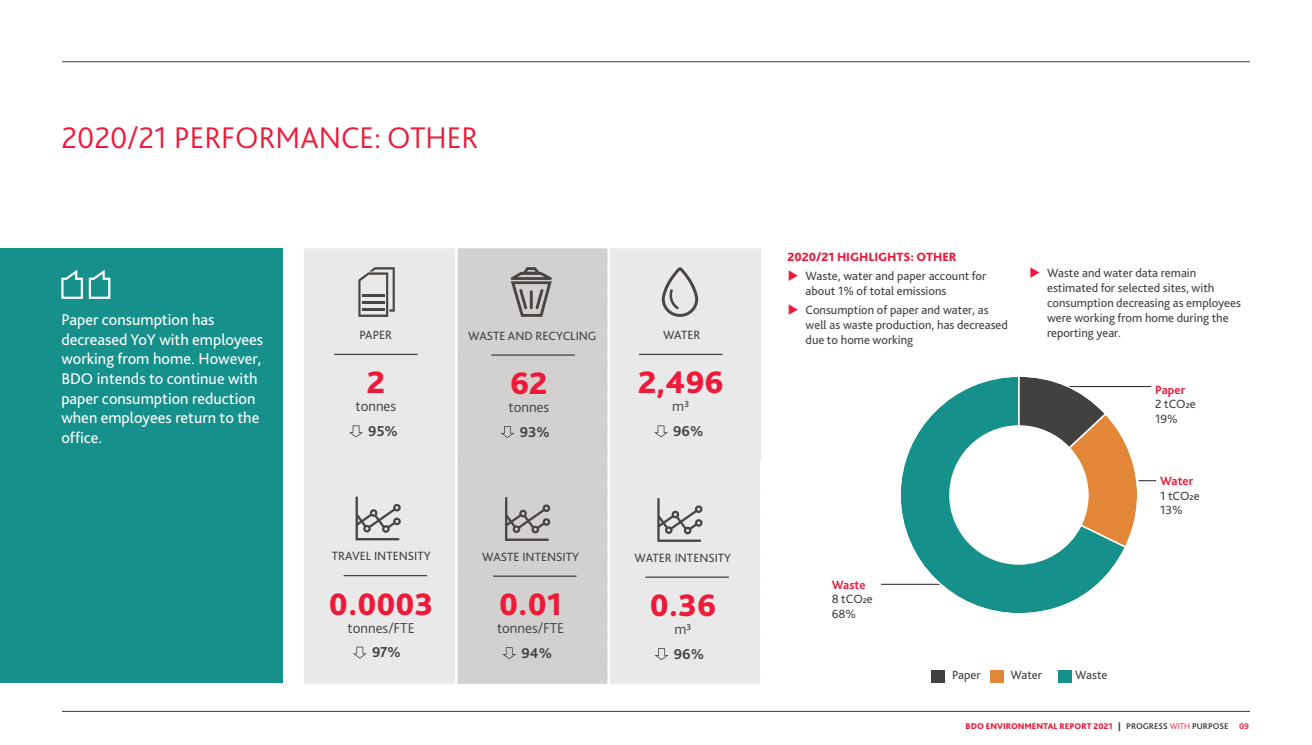
<style>
.page{position:relative;width:1312px;height:745px;background:#fff}
.page>*{position:absolute;margin:0;border:0;box-sizing:border-box;transform-origin:0 0}
.Body_Text{font:800 32.5px "Bliss Pro";color:#ed1a3a}
.Main_Page_Headline{font:300 31.25px "Bliss Pro";color:#ed1a3a}
.Introduction_text{font:16.25px/19.5px "Bliss Pro";color:#fff}
.Body_Text-2{font:300 15px "Bliss Pro";color:#414140}
.Body_Text-3{font:700 15px "Bliss Pro";color:#414140}
.Body_Subheading{font:12.5px/15px "Bliss Pro";color:#414140}
.Body_Text-4{font:12.5px "Bliss Pro";color:#414140}
.Body_Subheading-2{font:800 12.5px "Bliss Pro";color:#ed1a3a}
.Body_Text-5{font:700 12.5px "Bliss Pro";color:#ed1a3a}
.t1{font:800 8.75px "Bliss Pro";color:#ed1a3a}
.s1{color:#414140}
.s2{font-weight:700;color:#414140}
.s3{font-weight:300}
.s4{font-weight:700}
</style>
<div class="page">
<hr style="left:62px;top:61px;width:1187px;height:1px;background:#414140">
<hr style="left:62px;top:710px;width:1187px;height:1px;background:#414140">
<div style="left:0;top:248px;width:282px;height:434px;background:#16908b"></div>
<svg style="left:61px;top:269px;width:50px;height:30px"></svg>
<div style="left:304px;top:248px;width:457px;height:435px;background:#e9e9e9"></div>
<div style="left:457px;top:248px;width:150px;height:435px;background:#d3d1d0"></div>
<hr style="left:607px;top:248px;width:3px;height:106px;background:#fff">
<hr style="left:607px;top:354px;width:3px;height:108px;background:#fff">
<svg style="left:607px;top:259px;width:1px;height:79px"></svg>
<svg style="left:607px;top:349px;width:1px;height:96px"></svg>
<hr style="left:455px;top:248px;width:2px;height:106px;background:#fff">
<hr style="left:455px;top:354px;width:2px;height:108px;background:#fff">
<hr style="left:455px;top:462px;width:2px;height:106px;background:#fff">
<hr style="left:455px;top:568px;width:2px;height:115px;background:#fff">
<svg style="left:349px;top:425px;width:14px;height:12px"></svg>
<svg style="left:653px;top:425px;width:15px;height:12px"></svg>
<hr style="left:334px;top:353px;width:83px;height:2px;background:#414140">
<hr style="left:639px;top:353px;width:83px;height:2px;background:#414140">
<svg style="left:358px;top:267px;width:36px;height:50px;background:#b1afae"></svg>
<svg style="left:355px;top:496px;width:46px;height:44px;background:#bebdbc"></svg>
<svg style="left:352px;top:646px;width:15px;height:12px"></svg>
<hr style="left:343px;top:574px;width:84px;height:2px;background:#414140">
<svg style="left:607px;top:456px;width:292px;height:227px"></svg>
<hr style="left:645px;top:576px;width:83px;height:1px;background:#414140">
<svg style="left:505px;top:497px;width:45px;height:43px;background:#aeabaa"></svg>
<svg style="left:502px;top:646px;width:14px;height:12px"></svg>
<hr style="left:493px;top:575px;width:83px;height:1px;background:#414140">
<svg style="left:500px;top:426px;width:14px;height:12px"></svg>
<hr style="left:491px;top:354px;width:83px;height:1px;background:#414140">
<svg style="left:510px;top:267px;width:42px;height:49px;background:#a09d9b"></svg>
<hr style="left:529px;top:290px;width:3px;height:19px;background:#4a4542">
<svg style="left:661px;top:267px;width:37px;height:50px;background:#c4c3c3"></svg>
<hr style="left:880px;top:583px;width:59px;height:1px;background:#231f20">
<div style="left:930px;top:669px;width:14px;height:13px;background:#414140"></div>
<div style="left:990px;top:669px;width:13px;height:13px;background:#e18737"></div>
<div style="left:1057px;top:669px;width:14px;height:13px;background:#16908b"></div>
<svg style="left:899px;top:377px;width:225px;height:236px;fill:#16908b"></svg>
<svg style="left:1017px;top:377px;width:138px;height:171px"></svg>
<p class="Main_Page_Headline" style="left:61px;top:118px;width:418px">2020/21 PERFORMANCE: OTHER</p>
<p class="Introduction_text" style="left:61px;top:310px;width:203px">Paper consumption has decreased YoY with employees working from home. However,<br>BDO intends to continue with paper consumption reduction when employees return to the office.</p>
<p class="Body_Subheading" style="left:359px;top:327px;width:34px">PAPER</p>
<p class="Body_Subheading" style="left:663px;top:327px;width:39px">WATER</p>
<p class="Body_Text" style="left:367px;top:362px;width:20px">2</p>
<p class="Body_Text-2" style="left:355px;top:397px;width:42px">tonnes</p>
<p class="Body_Subheading" style="left:468px;top:328px;width:130px">WASTE AND RECYCLING</p>
<p class="Body_Text" style="left:510px;top:363px;width:39px">62</p>
<p class="Body_Text-2" style="left:508px;top:397px;width:42px">tonnes</p>
<p class="Body_Text-3" style="left:519px;top:422px;width:32px">93%</p>
<p class="Body_Text" style="left:638px;top:362px;width:87px">2,496</p>
<p class="Body_Text-2" style="left:672px;top:397px;width:18px">m3</p>
<p class="Body_Text-3" style="left:368px;top:421px;width:31px">95%</p>
<p class="Body_Text-3" style="left:673px;top:421px;width:32px">96%</p>
<p class="Body_Subheading" style="left:331px;top:548px;width:100px">TRAVEL INTENSITY</p>
<p class="Body_Text" style="left:329px;top:583px;width:106px">0.0003</p>
<p class="Body_Text-2" style="left:347px;top:618px;width:69px">tonnes/FTE</p>
<p class="Body_Text-3" style="left:372px;top:642px;width:30px">97%</p>
<p class="Body_Subheading" style="left:482px;top:548px;width:98px">WASTE INTENSITY</p>
<p class="Body_Text" style="left:499px;top:583px;width:64px">0.01</p>
<p class="Body_Text-2" style="left:497px;top:618px;width:69px">tonnes/FTE</p>
<p class="Body_Text-3" style="left:521px;top:643px;width:32px">94%</p>
<p class="Body_Subheading" style="left:634px;top:549px;width:98px">WATER INTENSITY</p>
<p class="Body_Text" style="left:649px;top:584px;width:68px">0.36</p>
<p class="Body_Text-2" style="left:674px;top:619px;width:18px">m3</p>
<p class="Body_Text-3" style="left:673px;top:644px;width:32px">96%</p>
<p class="Body_Subheading-2" style="left:787px;top:249px;width:171px">2020/21 HIGHLIGHTS: OTHER</p>
<p class="Body_Subheading" style="left:805px;top:268px;width:182px">Waste, water and paper account for about 1% of total emissions</p>
<p class="Body_Subheading" style="left:805px;top:301px;width:204px">Consumption of paper and water, as well as waste production, has decreased due to home working</p>
<p class="Body_Text-5" style="left:831px;top:576px;width:35px">Waste</p>
<p class="Body_Text-4" style="left:831px;top:591px;width:43px">8 tCO2e</p>
<p class="Body_Text-4" style="left:831px;top:605px;width:26px">68%</p>
<p class="Body_Subheading" style="left:1046px;top:264px;width:195px">Waste and water data remain estimated for selected sites, with consumption decreasing as employees were working from home during the reporting year.</p>
<p class="Body_Text-5" style="left:1154px;top:381px;width:32px">Paper</p>
<p class="Body_Text-4" style="left:1154px;top:396px;width:42px">2 tCO2e</p>
<p class="Body_Text-4" style="left:1154px;top:410px;width:24px">19%</p>
<p class="Body_Text-5" style="left:1159px;top:473px;width:35px">Water</p>
<p class="Body_Text-4" style="left:1159px;top:487px;width:41px">1 tCO2e</p>
<p class="Body_Text-4" style="left:1159px;top:502px;width:24px">13%</p>
<p class="Body_Text-4" style="left:951px;top:667px;width:30px">Paper</p>
<p class="Body_Text-4" style="left:1010px;top:667px;width:33px">Water</p>
<p class="Body_Text-4" style="left:1075px;top:667px;width:34px">Waste</p>
<p class="t1" style="left:965px;top:719px;width:285px">BDO ENVIRONMENTAL REPORT 2021 <span class="s1">|</span> <span class="s2">PROGRESS</span> <span class="s3">WITH</span> <span class="s2">PURPOSE</span> <span class="s4">09</span></p>
</div>
